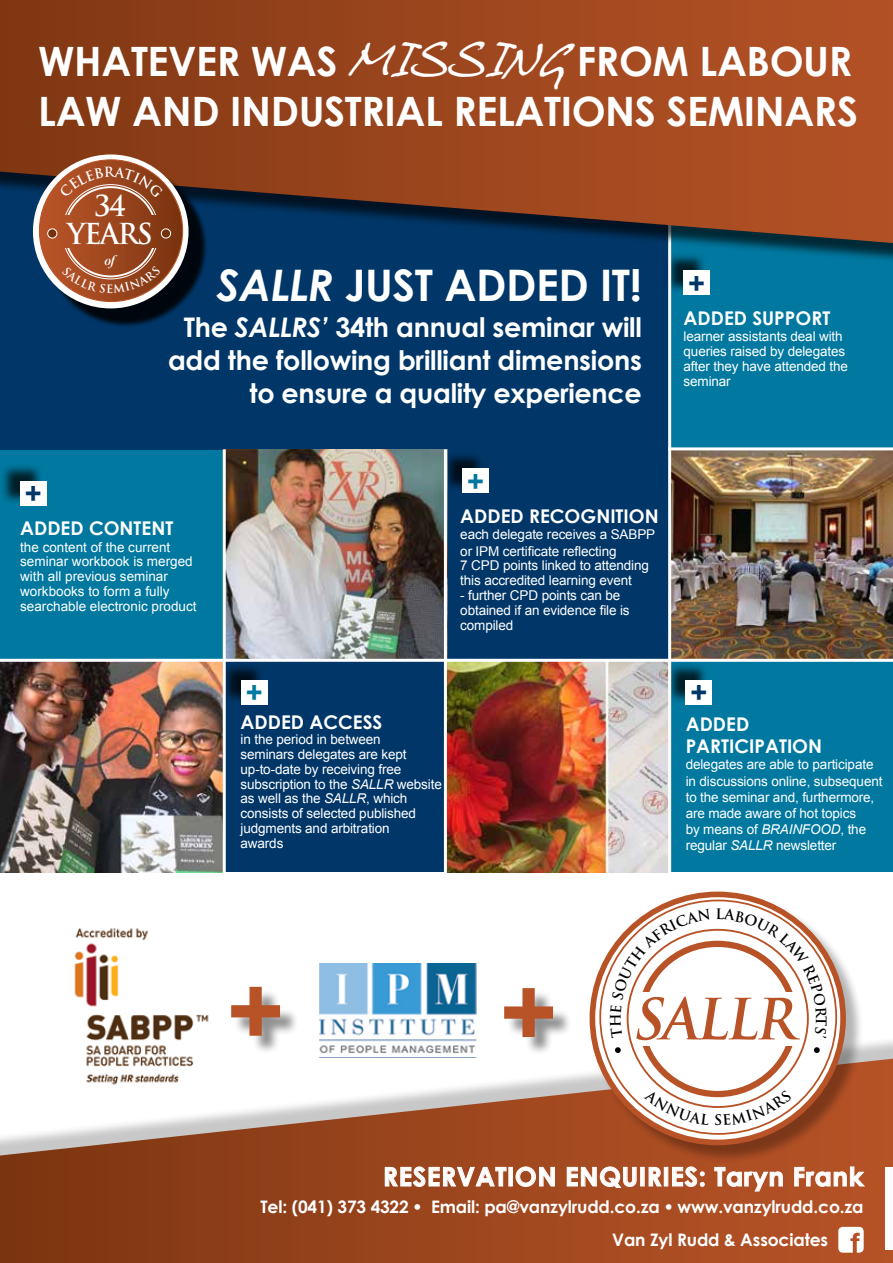
<style>
.page{position:relative;width:893px;height:1263px;background:#fff}
.page>*{position:absolute;margin:0;border:0;box-sizing:border-box;transform-origin:0 0}
.t1{font:italic 700 55.2px "Trajan Pro";color:#b75327}
.t2{font:700 43.5px "Century Gothic";letter-spacing:-.01em;color:#fff}
.t3{font:700 40.5px/49.5px "Century Gothic";letter-spacing:-.01em;color:#fff}
.t4{font:700 28.2px/28.2px "Trajan Pro";letter-spacing:-.055em;color:#fff;text-align:center}
.t5{font:700 27px/33px "Century Gothic";letter-spacing:-.01em;color:#fff;text-align:right}
.t6{font:700 25.95px "Century Gothic";letter-spacing:.025em;color:#fff}
.t7{font:700 18.9px/22.5px "Century Gothic";color:#fff}
.t8{font:700 17.25px/33px "Century Gothic";letter-spacing:-.01em;color:#fff}
.t9{font:14.1px "Warnock Pro Semibold It Disp";color:#fff}
.t10{font:13.5px/14.9px "Arial";letter-spacing:-.01em;color:#fff}
.s1{font-family:"Hans Hand";font-weight:400}
.s2{font-style:italic}
.s3{font-family:"Arial";font-weight:900}
</style>
<div class="page">
<div style="left:0;top:449px;width:224px;height:213px;background:#00789f"></div>
<div style="left:0;top:1029px;width:893px;height:234px;background:#000;opacity:.22"></div>
<svg style="left:0;top:1059px;width:893px;height:204px"></svg>
<img style="left:318px;top:964px;width:160px;height:96px">
<img style="left:67px;top:928px;width:149px;height:162px">
<div style="left:233px;top:989px;width:66px;height:65px;background:#000;opacity:.44"></div>
<svg style="left:231px;top:987px;width:49px;height:49px"></svg>
<div style="left:506px;top:990px;width:66px;height:66px;background:#000;opacity:.44"></div>
<svg style="left:504px;top:988px;width:49px;height:49px"></svg>
<svg style="left:385px;top:1166px;width:122px;height:21px;background:#b47456"></svg>
<div style="left:508px;top:1167px;width:5px;height:19px;border:1px solid #fff"></div>
<svg style="left:515px;top:1166px;width:40px;height:21px"></svg>
<svg style="left:566px;top:1166px;width:71px;height:22px;background:#bc7859"></svg>
<div style="left:640px;top:1167px;width:5px;height:19px;border:1px solid #fff"></div>
<svg style="left:648px;top:1166px;width:14px;height:21px"></svg>
<div style="left:664px;top:1167px;width:4px;height:19px;border:1px solid #fff"></div>
<svg style="left:672px;top:1166px;width:33px;height:21px"></svg>
<svg style="left:714px;top:1166px;width:69px;height:26px;background:#bd6e4b"></svg>
<svg style="left:794px;top:1166px;width:72px;height:21px;background:#c47957"></svg>
<div style="left:885px;top:1167px;width:8px;height:82px;background:#fff"></div>
<svg style="left:838px;top:1227px;width:26px;height:26px"></svg>
<div style="left:0;top:142px;width:670px;height:307px;background:#003768"></div>
<div style="left:0;top:463px;width:43px;height:41px;background:#000;opacity:.75"></div>
<div style="left:20px;top:481px;width:27px;height:25px;background:#fff"></div>
<div style="left:670px;top:190px;width:223px;height:259px;background:#00789f"></div>
<div style="left:446px;top:439px;width:224px;height:222px;background:#003768"></div>
<div style="left:443px;top:451px;width:42px;height:41px;background:#000;opacity:.75"></div>
<div style="left:462px;top:469px;width:27px;height:24px;background:#fff"></div>
<img style="left:226px;top:449px;width:218px;height:210px">
<div style="left:223px;top:661px;width:223px;height:211px;background:#003768"></div>
<div style="left:221px;top:662px;width:43px;height:41px;background:#000;opacity:.75"></div>
<div style="left:241px;top:680px;width:27px;height:25px;background:#fff"></div>
<div style="left:670px;top:661px;width:223px;height:211px;background:#00789f"></div>
<div style="left:666px;top:662px;width:43px;height:41px;background:#000;opacity:.75"></div>
<div style="left:686px;top:680px;width:26px;height:25px;background:#fff"></div>
<img style="left:447px;top:662px;width:221px;height:210px">
<img style="left:0;top:662px;width:223px;height:210px">
<img style="left:671px;top:450px;width:222px;height:209px">
<div style="left:664px;top:253px;width:42px;height:41px;background:#000;opacity:.75"></div>
<div style="left:684px;top:270px;width:26px;height:25px;background:#fff"></div>
<hr style="left:668px;top:211px;width:3px;height:669px;background:#fff">
<hr style="left:223px;top:449px;width:3px;height:465px;background:#fff">
<hr style="left:444px;top:449px;width:3px;height:465px;background:#fff">
<hr style="left:0;top:659px;width:893px;height:3px;background:#fff">
<hr style="left:668px;top:447px;width:225px;height:3px;background:#fff">
<div style="left:0;top:0;width:893px;height:282px;background:#000;opacity:.66"></div>
<svg style="left:0;top:0;width:893px;height:243px;background:#8c4323"></svg>
<div style="left:44px;top:165px;width:164px;height:163px;background:#000;opacity:.88"></div>
<div style="left:33px;top:154px;width:156px;height:154px;border:3px solid #fff;border-radius:50%"></div>
<div style="left:592px;top:894px;width:272px;height:269px;background:#000;opacity:.3"></div>
<svg style="left:592px;top:894px;width:251px;height:248px"></svg>
<div style="left:590px;top:891px;width:256px;height:254px;border:6px solid #b75327;border-radius:50%"></div>
<svg style="left:615px;top:1047px;width:6px;height:6px"></svg>
<svg style="left:814px;top:1047px;width:6px;height:6px"></svg>
<svg style="left:690px;top:276px;width:14px;height:6px"></svg>
<svg style="left:39px;top:160px;width:144px;height:142px;background:#9a5738"></svg>
<svg style="left:610px;top:908px;width:217px;height:131px"></svg>
<svg style="left:638px;top:1047px;width:159px;height:78px"></svg>
<h3 class="t3" style="left:38px;top:36px;width:821px">WHATEVER WAS <span class="s1">MISSING</span> FROM LABOUR<br>LAW AND INDUSTRIAL RELATIONS SEMINARS</h3>
<h3 class="t4" style="left:67px;top:192px;width:87px">34<br>YEARS</h3>
<p class="t9" style="left:104px;top:252px;width:12px">of</p>
<h2 class="t2" style="left:217px;top:257px;width:426px"><span class="s2">SALLR</span> JUST ADDED IT!</h2>
<h3 class="t5" style="left:168px;top:310px;width:475px">The <span class="s2">SALLRS’</span> 34th annual seminar will add the following brilliant dimensions to ensure a quality experience</h3>
<h3 class="t7" style="left:684px;top:307px;width:148px">ADDED SUPPORT</h3>
<p class="t10" style="left:684px;top:329px;width:166px">learner assistants deal with queries raised by delegates after they have attended the seminar</p>
<h3 class="t7" style="left:20px;top:517px;width:155px">ADDED CONTENT</h3>
<p class="t10" style="left:20px;top:540px;width:178px">the content of the current seminar workbook is merged with all previous seminar workbooks to form a fully searchable electronic product</p>
<h3 class="t7" style="left:460px;top:505px;width:200px">ADDED RECOGNITION</h3>
<p class="t10" style="left:460px;top:527px;width:196px;line-height:16.2px">each delegate receives a SABPP or IPM certificate reflecting</p>
<p class="t10" style="left:460px;top:558px;width:190px">7 CPD points linked to attending this accredited learning event</p>
<p class="t10" style="left:460px;top:588px;width:171px">- further CPD points can be obtained if an evidence file is compiled</p>
<h3 class="t7" style="left:241px;top:710px;width:143px">ADDED ACCESS</h3>
<p class="t10" style="left:241px;top:732px;width:203px">in the period in between<br>seminars delegates are kept up-to-date by receiving free subscription to the <span class="s2">SALLR</span> website as well as the <span class="s2">SALLR</span>, which consists of selected published judgments and arbitration<br>awards</p>
<h3 class="t7" style="left:686px;top:712px;width:138px">ADDED<br>PARTICIPATION</h3>
<p class="t10" style="left:686px;top:757px;width:198px;line-height:16.2px">delegates are able to participate in discussions online, subsequent to the seminar and, furthermore, are made aware of hot topics<br>by means of <span class="s2">BRAINFOOD</span>, the regular <span class="s2">SALLR</span> newsletter</p>
<h1 class="t1" style="left:631px;top:985px;width:165px">SALLR</h1>
<h3 class="t6" style="left:383px;top:1160px;width:482px">RESERVATION ENQUIRIES: Taryn Frank</h3>
<p class="t8" style="left:612px;top:1190px;width:253px;text-indent:-352px">Tel: (041) 373 4322 <span class="s3">•</span> Email: pa@vanzylrudd.co.za <span class="s3">•</span> www.vanzylrudd.co.za<br>Van Zyl Rudd &amp; Associates</p>
</div>
